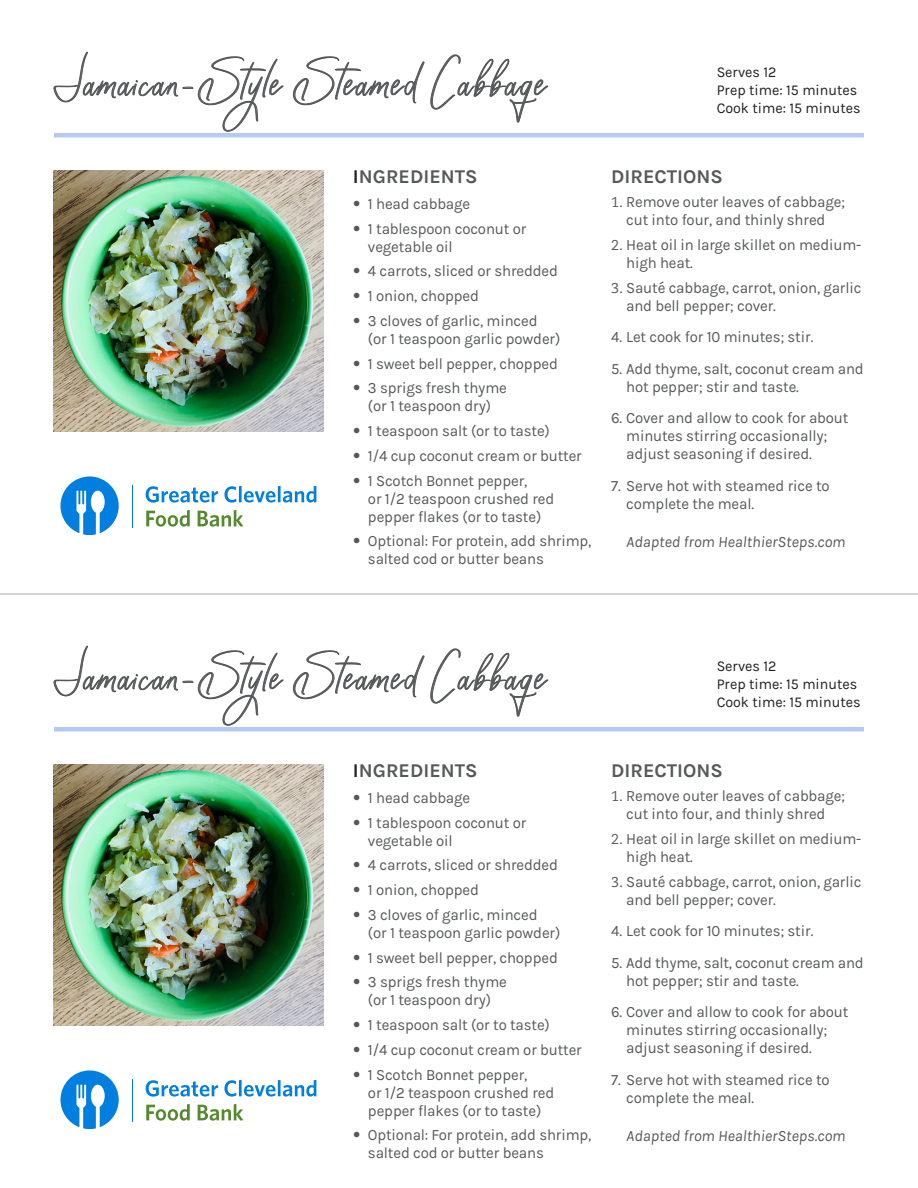
<style>
.page{position:relative;width:918px;height:1188px;background:#fff}
.page>*{position:absolute;margin:0;border:0;box-sizing:border-box;transform-origin:0 0}
.t1{font:30px "Monique Script";letter-spacing:.06em;color:#57585a}
.t2{font:700 19.5px "Karla";color:#57585a}
.t3{font:15.75px/18px "Karla";letter-spacing:-.01em;color:#57585a;scale:.95 1}
.t4{font:italic 15.75px "Karla";color:#57585a}
.t5{font:15px/18px "Karla";color:#231f20;scale:.95 1}
.s1{color:#231f20}
.s2{font-family:"Caecilia LT Std";font-weight:700}
.s3{font-family:"Caecilia LT Std";font-size:14.25px}
</style>
<div class="page">
<svg style="left:146px;top:486px;width:72px;height:17px"></svg>
<svg style="left:224px;top:486px;width:13px;height:17px"></svg>
<hr style="left:239px;top:486px;width:3px;height:16px;background:#007fe1">
<svg style="left:244px;top:491px;width:32px;height:12px"></svg>
<hr style="left:278px;top:486px;width:3px;height:16px;background:#007fe1">
<svg style="left:283px;top:486px;width:33px;height:17px"></svg>
<svg style="left:146px;top:510px;width:44px;height:17px"></svg>
<svg style="left:198px;top:510px;width:45px;height:17px"></svg>
<svg style="left:61px;top:476px;width:58px;height:59px"></svg>
<hr style="left:132px;top:485px;width:1px;height:43px;background:#007fe1">
<hr style="left:54px;top:133px;width:810px;height:4px;background:#b4c9f4">
<svg style="left:53px;top:51px;width:231px;height:81px"></svg>
<svg style="left:293px;top:54px;width:256px;height:69px"></svg>
<hr style="left:0;top:593px;width:918px;height:2px;background:#c7c8ca">
<img style="left:54px;top:170px;width:269px;height:262px">
<svg style="left:146px;top:1080px;width:72px;height:17px"></svg>
<svg style="left:224px;top:1080px;width:13px;height:17px"></svg>
<hr style="left:239px;top:1080px;width:3px;height:16px;background:#007fe1">
<svg style="left:244px;top:1085px;width:32px;height:12px"></svg>
<hr style="left:278px;top:1080px;width:3px;height:16px;background:#007fe1">
<svg style="left:283px;top:1080px;width:33px;height:17px"></svg>
<svg style="left:146px;top:1104px;width:44px;height:17px"></svg>
<svg style="left:198px;top:1104px;width:45px;height:17px"></svg>
<svg style="left:61px;top:1070px;width:58px;height:59px"></svg>
<hr style="left:132px;top:1079px;width:1px;height:43px;background:#007fe1">
<hr style="left:54px;top:727px;width:810px;height:4px;background:#b4c9f4">
<svg style="left:53px;top:645px;width:231px;height:81px"></svg>
<svg style="left:293px;top:648px;width:256px;height:69px"></svg>
<img style="left:54px;top:764px;width:269px;height:262px">
<p class="t1" style="left:54px;top:67px;width:493px">Jamaican-Style Steamed Cabbage</p>
<p class="t2" style="left:353px;top:165px;width:126px"><span class="s1">I</span>NGREDIENTS</p>
<p class="t3" style="left:353px;top:195px;width:125px"><span class="s2">•</span> 1 head cabbage</p>
<p class="t3" style="left:368px;top:220px;width:168px;text-indent:-15px"><span class="s2">•</span> 1 tablespoon coconut or vegetable oil</p>
<p class="t3" style="left:353px;top:262px;width:217px"><span class="s2">•</span> 4 carrots, sliced or shredded</p>
<p class="t3" style="left:353px;top:287px;width:134px"><span class="s2">•</span> 1 onion, chopped</p>
<p class="t3" style="left:368px;top:312px;width:204px;text-indent:-15px"><span class="s2">•</span> 3 cloves of garlic, minced (or 1 teaspoon garlic powder)</p>
<p class="t3" style="left:353px;top:355px;width:217px"><span class="s2">•</span> 1 sweet bell pepper, chopped</p>
<p class="t3" style="left:353px;top:379px;width:164px"><span class="s2">•</span> 3 sprigs fresh thyme</p>
<p class="t3" style="left:368px;top:397px;width:131px">(or 1 teaspoon dry)</p>
<p class="t3" style="left:353px;top:422px;width:209px"><span class="s2">•</span> 1 teaspoon salt (or to taste)</p>
<p class="t3" style="left:353px;top:447px;width:243px"><span class="s2">•</span> 1/4 cup coconut cream or butter</p>
<p class="t3" style="left:368px;top:472px;width:198px;text-indent:-15px"><span class="s2">•</span> 1 Scotch Bonnet pepper,<br>or 1/2 teaspoon crushed red pepper flakes (or to taste)</p>
<p class="t3" style="left:368px;top:532px;width:237px;text-indent:-15px"><span class="s2">•</span> Optional: For protein, add shrimp, salted cod or butter beans</p>
<p class="t5" style="left:717px;top:63px;width:150px">Serves 12<br>Prep time: 15 minutes</p>
<p class="t5" style="left:717px;top:99px;width:153px">Cook time: 15 minutes</p>
<p class="t2" style="left:611px;top:165px;width:113px">DIRECTIONS</p>
<p class="t3" style="left:611px;top:193px;width:248px;text-align:center"><span class="s3">1.</span> Remove outer leaves of cabbage; cut into four, and thinly shred</p>
<p class="t3" style="left:626px;top:236px;width:249px;text-indent:-15px"><span class="s3">2.</span> Heat oil in large skillet on medium&shy;high heat.</p>
<p class="t3" style="left:626px;top:279px;width:249px;text-indent:-15px"><span class="s3">3.</span> Sauté cabbage, carrot, onion, garlic and bell pepper; cover.</p>
<p class="t3" style="left:611px;top:328px;width:214px">4. Let cook for 10 minutes; stir.</p>
<p class="t3" style="left:626px;top:360px;width:251px;text-indent:-15px">5. Add thyme, salt, coconut cream and hot pepper; stir and taste.</p>
<p class="t3" style="left:626px;top:409px;width:235px;text-indent:-15px">6. Cover and allow to cook for about minutes stirring occasionally; adjust seasoning if desired.</p>
<p class="t3" style="left:626px;top:477px;width:216px;text-indent:-15px">7. Serve hot with steamed rice to complete the meal.</p>
<p class="t4" style="left:626px;top:533px;width:221px">Adapted from HealthierSteps.com</p>
<p class="t1" style="left:54px;top:661px;width:493px">Jamaican-Style Steamed Cabbage</p>
<p class="t2" style="left:353px;top:759px;width:126px"><span class="s1">I</span>NGREDIENTS</p>
<p class="t3" style="left:353px;top:789px;width:125px"><span class="s2">•</span> 1 head cabbage</p>
<p class="t3" style="left:368px;top:814px;width:168px;text-indent:-15px"><span class="s2">•</span> 1 tablespoon coconut or vegetable oil</p>
<p class="t3" style="left:353px;top:856px;width:217px"><span class="s2">•</span> 4 carrots, sliced or shredded</p>
<p class="t3" style="left:353px;top:881px;width:134px"><span class="s2">•</span> 1 onion, chopped</p>
<p class="t3" style="left:368px;top:906px;width:204px;text-indent:-15px"><span class="s2">•</span> 3 cloves of garlic, minced (or 1 teaspoon garlic powder)</p>
<p class="t3" style="left:353px;top:949px;width:217px"><span class="s2">•</span> 1 sweet bell pepper, chopped</p>
<p class="t3" style="left:353px;top:973px;width:164px"><span class="s2">•</span> 3 sprigs fresh thyme</p>
<p class="t3" style="left:368px;top:991px;width:131px">(or 1 teaspoon dry)</p>
<p class="t3" style="left:353px;top:1016px;width:209px"><span class="s2">•</span> 1 teaspoon salt (or to taste)</p>
<p class="t3" style="left:353px;top:1041px;width:243px"><span class="s2">•</span> 1/4 cup coconut cream or butter</p>
<p class="t3" style="left:368px;top:1066px;width:198px;text-indent:-15px"><span class="s2">•</span> 1 Scotch Bonnet pepper,<br>or 1/2 teaspoon crushed red pepper flakes (or to taste)</p>
<p class="t3" style="left:368px;top:1126px;width:237px;text-indent:-15px"><span class="s2">•</span> Optional: For protein, add shrimp, salted cod or butter beans</p>
<p class="t5" style="left:717px;top:657px;width:150px">Serves 12<br>Prep time: 15 minutes</p>
<p class="t5" style="left:717px;top:693px;width:153px">Cook time: 15 minutes</p>
<p class="t2" style="left:611px;top:759px;width:113px">DIRECTIONS</p>
<p class="t3" style="left:611px;top:787px;width:248px;text-align:center"><span class="s3">1.</span> Remove outer leaves of cabbage; cut into four, and thinly shred</p>
<p class="t3" style="left:626px;top:830px;width:249px;text-indent:-15px"><span class="s3">2.</span> Heat oil in large skillet on medium&shy;high heat.</p>
<p class="t3" style="left:626px;top:873px;width:249px;text-indent:-15px"><span class="s3">3.</span> Sauté cabbage, carrot, onion, garlic and bell pepper; cover.</p>
<p class="t3" style="left:611px;top:922px;width:214px">4. Let cook for 10 minutes; stir.</p>
<p class="t3" style="left:626px;top:954px;width:251px;text-indent:-15px">5. Add thyme, salt, coconut cream and hot pepper; stir and taste.</p>
<p class="t3" style="left:626px;top:1003px;width:235px;text-indent:-15px">6. Cover and allow to cook for about minutes stirring occasionally; adjust seasoning if desired.</p>
<p class="t3" style="left:626px;top:1071px;width:216px;text-indent:-15px">7. Serve hot with steamed rice to complete the meal.</p>
<p class="t4" style="left:626px;top:1127px;width:221px">Adapted from HealthierSteps.com</p>
</div>
